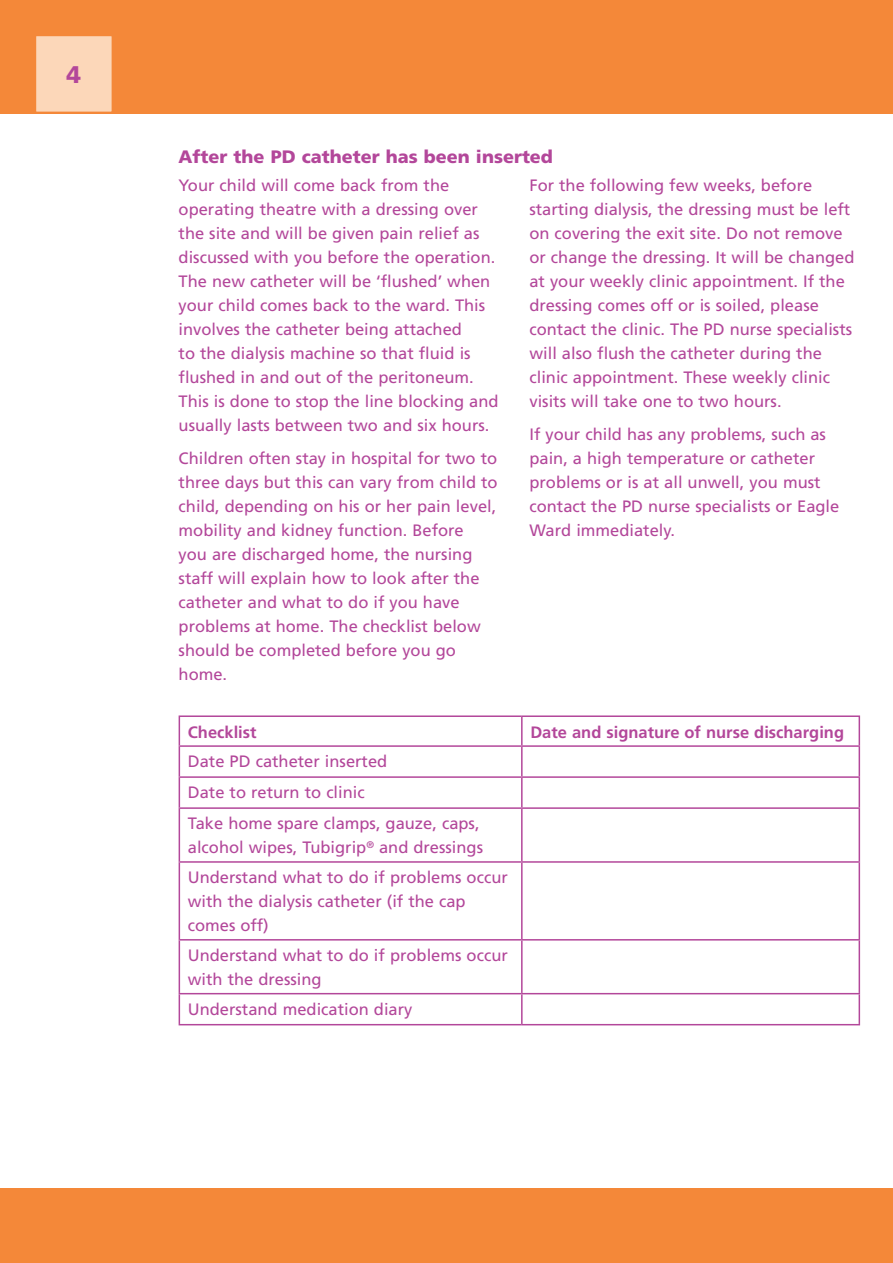
<style>
.page{position:relative;width:893px;height:1263px;background:#fff}
.page>*{position:absolute;margin:0;border:0;box-sizing:border-box;transform-origin:0 0}
.t1{font:900 24.15px "Frutiger";color:#b3479a}
.t2{font:900 18px "Frutiger";color:#b3479a}
.t3{font:16.5px/24px "Frutiger";color:#b3479a}
.t4{font:700 16.5px "Frutiger";color:#b3479a}
</style>
<div class="page">
<div style="left:0;top:0;width:893px;height:114px;background:#f48839"></div>
<div style="left:0;top:1188px;width:893px;height:75px;background:#f48839"></div>
<svg style="left:179px;top:717px;width:1px;height:90px"></svg>
<hr style="left:179px;top:809px;width:1px;height:52px;background:#b3479a">
<hr style="left:179px;top:863px;width:1px;height:76px;background:#b3479a">
<hr style="left:179px;top:940px;width:1px;height:53px;background:#b3479a">
<hr style="left:179px;top:994px;width:1px;height:30px;background:#b3479a">
<hr style="left:179px;top:715px;width:343px;height:2px;background:#b3479a">
<hr style="left:522px;top:715px;width:338px;height:2px;background:#b3479a">
<hr style="left:521px;top:717px;width:2px;height:28px;background:#b3479a">
<hr style="left:521px;top:747px;width:2px;height:29px;background:#b3479a">
<hr style="left:521px;top:778px;width:2px;height:29px;background:#b3479a">
<svg style="left:859px;top:717px;width:1px;height:90px"></svg>
<hr style="left:521px;top:809px;width:2px;height:52px;background:#b3479a">
<hr style="left:859px;top:809px;width:1px;height:52px;background:#b3479a">
<hr style="left:521px;top:863px;width:2px;height:76px;background:#b3479a">
<hr style="left:859px;top:863px;width:1px;height:76px;background:#b3479a">
<hr style="left:521px;top:940px;width:2px;height:53px;background:#b3479a">
<hr style="left:859px;top:940px;width:1px;height:53px;background:#b3479a">
<hr style="left:521px;top:994px;width:2px;height:30px;background:#b3479a">
<hr style="left:859px;top:994px;width:1px;height:30px;background:#b3479a">
<hr style="left:179px;top:745px;width:343px;height:2px;background:#b3479a">
<hr style="left:522px;top:745px;width:338px;height:2px;background:#b3479a">
<hr style="left:179px;top:776px;width:343px;height:2px;background:#b3479a">
<hr style="left:522px;top:776px;width:338px;height:2px;background:#b3479a">
<hr style="left:179px;top:807px;width:343px;height:2px;background:#b3479a">
<hr style="left:522px;top:807px;width:338px;height:2px;background:#b3479a">
<hr style="left:179px;top:861px;width:343px;height:2px;background:#b3479a">
<hr style="left:522px;top:861px;width:338px;height:2px;background:#b3479a">
<hr style="left:179px;top:939px;width:343px;height:1px;background:#b3479a">
<hr style="left:522px;top:939px;width:338px;height:1px;background:#b3479a">
<hr style="left:179px;top:993px;width:343px;height:1px;background:#b3479a">
<hr style="left:522px;top:993px;width:338px;height:1px;background:#b3479a">
<hr style="left:179px;top:1024px;width:343px;height:1px;background:#b3479a">
<hr style="left:522px;top:1024px;width:338px;height:1px;background:#b3479a">
<div style="left:35px;top:35px;width:78px;height:78px;background:#fcd7b9"></div>
<div style="left:34px;top:34px;width:80px;height:80px;border:2px solid #f48839"></div>
<h1 class="t1" style="left:67px;top:60px;width:16px">4</h1>
<p class="t2" style="left:179px;top:146px;width:376px">After the PD catheter has been inserted</p>
<p class="t3" style="left:179px;top:173px;width:322px">Your child will come back from the operating theatre with a dressing over the site and will be given pain relief as discussed with you before the operation.<br>The new catheter will be ‘flushed’ when your child comes back to the ward. This involves the catheter being attached<br>to the dialysis machine so that fluid is flushed in and out of the peritoneum.<br>This is done to stop the line blocking and usually lasts between two and six hours.</p>
<p class="t3" style="left:179px;top:446px;width:321px">Children often stay in hospital for two to three days but this can vary from child to child, depending on his or her pain level, mobility and kidney function. Before<br>you are discharged home, the nursing staff will explain how to look after the catheter and what to do if you have problems at home. The checklist below should be completed before you go home.</p>
<p class="t3" style="left:529px;top:173px;width:327px">For the following few weeks, before starting dialysis, the dressing must be left on covering the exit site. Do not remove or change the dressing. It will be changed at your weekly clinic appointment. If the dressing comes off or is soiled, please contact the clinic. The PD nurse specialists will also flush the catheter during the clinic appointment. These weekly clinic visits will take one to two hours.</p>
<p class="t3" style="left:529px;top:422px;width:311px">If your child has any problems, such as pain, a high temperature or catheter problems or is at all unwell, you must contact the PD nurse specialists or Eagle Ward immediately.</p>
<p class="t4" style="left:188px;top:722px;width:70px">Checklist</p>
<p class="t4" style="left:530px;top:722px;width:315px">Date and signature of nurse discharging</p>
<p class="t3" style="left:188px;top:746px;width:293px;line-height:31px">Date PD catheter inserted<br>Date to return to clinic<br>Take home spare clamps, gauze, caps,</p>
<p class="t3" style="left:188px;top:833px;width:321px;line-height:29.8px">alcohol wipes, Tubigrip<sup>®</sup> and dressings<br>Understand what to do if problems occur</p>
<p class="t3" style="left:188px;top:889px;width:279px">with the dialysis catheter (if the cap comes off)</p>
<p class="t3" style="left:188px;top:943px;width:321px">Understand what to do if problems occur with the dressing</p>
<p class="t3" style="left:188px;top:997px;width:226px">Understand medication diary</p>
</div>
